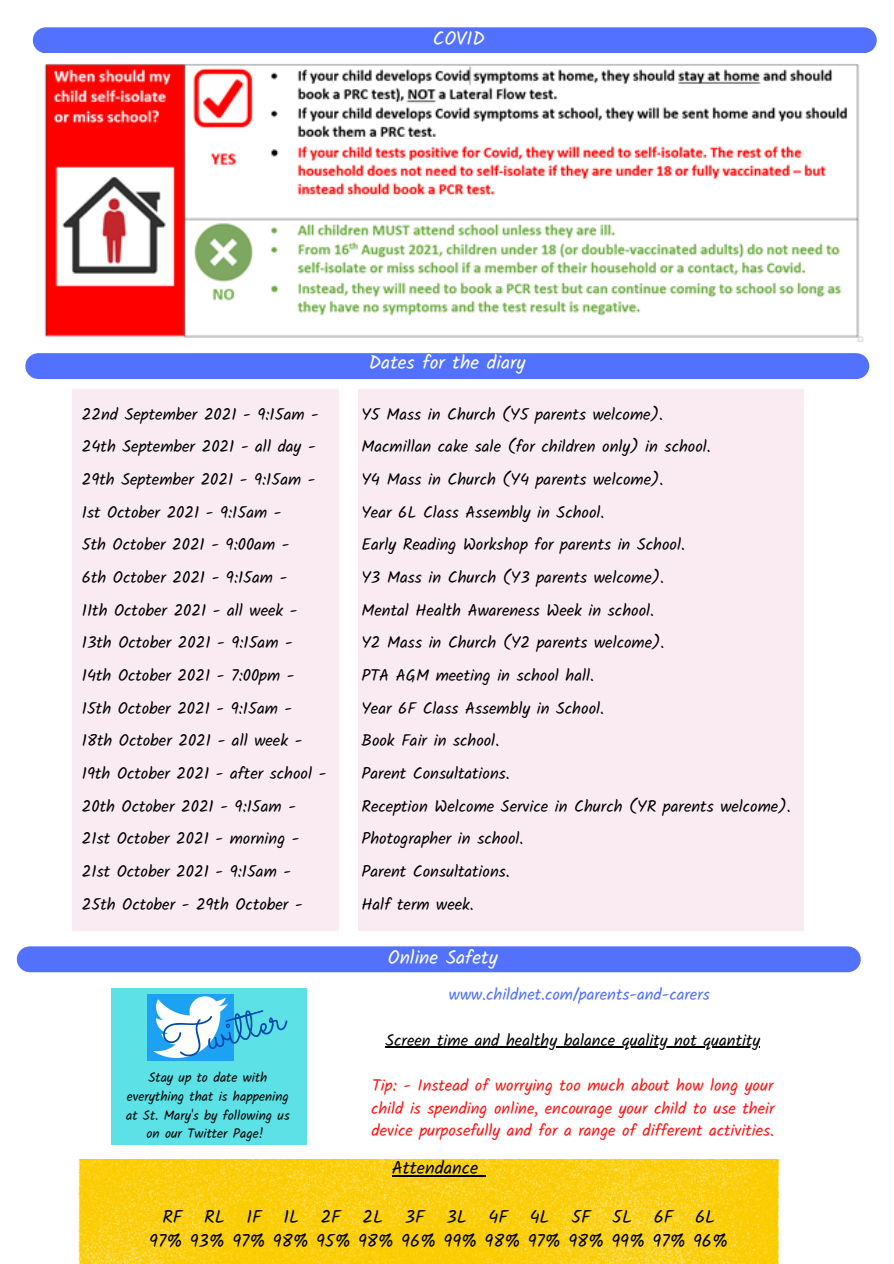
<style>
.page{position:relative;width:894px;height:1264px;background:#fff}
.page>*{position:absolute;margin:0;border:0;box-sizing:border-box;transform-origin:0 0}
.t1{font:47.4px "Sacramento";color:#004aad}
.t2{font:19.35px "Kalam";color:#fff}
.t3{font:18.15px "Kalam";color:#000}
.t4{font:16.5px "Kalam";color:#000}
.t5{font:16.5px/22.6px "Kalam";color:#ff1616;text-align:justify}
.t6{font:16.5px "Kalam";color:#5271ff}
.t7{font:13.35px/18.6px "Kalam";color:#000;text-align:center}
</style>
<div class="page">
<div style="left:38px;top:353px;width:818px;height:26px;background:#5271ff"></div>
<div style="left:72px;top:389px;width:267px;height:541px;background:#faebf2"></div>
<div style="left:358px;top:389px;width:445px;height:541px;background:#faebf2"></div>
<div style="left:111px;top:988px;width:195px;height:156px;background:#5ce1e6"></div>
<img style="left:148px;top:994px;width:85px;height:66px">
<div style="left:30px;top:946px;width:817px;height:26px;background:#5271ff"></div>
<div style="left:46px;top:27px;width:817px;height:26px;background:#5271ff"></div>
<img style="left:44px;top:64px;width:820px;height:277px">
<hr style="left:385px;top:1046px;width:374px;height:1px;background:#000">
<img style="left:79px;top:1159px;width:700px;height:104px">
<hr style="left:392px;top:1175px;width:86px;height:1px;background:#000">
<p class="t2" style="left:432px;top:27px;width:54px">COVID</p>
<p class="t4" style="left:82px;top:404px;width:238px">22nd September 2021 - 9:15am -</p>
<p class="t4" style="left:82px;top:437px;width:235px">24th September 2021 - all day -</p>
<p class="t4" style="left:82px;top:469px;width:235px">29th September 2021 - 9:15am -</p>
<p class="t4" style="left:82px;top:502px;width:201px">1st October 2021 - 9:15am -</p>
<p class="t4" style="left:82px;top:535px;width:209px">5th October 2021 - 9:00am -</p>
<p class="t4" style="left:82px;top:567px;width:207px">6th October 2021 - 9:15am -</p>
<p class="t4" style="left:82px;top:600px;width:217px">11th October 2021 - all week -</p>
<p class="t4" style="left:82px;top:633px;width:212px">13th October 2021 - 9:15am -</p>
<p class="t4" style="left:82px;top:665px;width:214px">14th October 2021 - 7:00pm -</p>
<p class="t4" style="left:82px;top:698px;width:212px">15th October 2021 - 9:15am -</p>
<p class="t4" style="left:82px;top:731px;width:222px">18th October 2021 - all week -</p>
<p class="t4" style="left:82px;top:763px;width:246px">19th October 2021 - after school -</p>
<p class="t4" style="left:82px;top:796px;width:215px">20th October 2021 - 9:15am -</p>
<p class="t4" style="left:82px;top:829px;width:219px">21st October 2021 - morning -</p>
<p class="t4" style="left:82px;top:861px;width:210px">21st October 2021 - 9:15am -</p>
<p class="t4" style="left:82px;top:894px;width:222px">25th October - 29th October -</p>
<p class="t2" style="left:369px;top:351px;width:158px">Dates for the diary</p>
<p class="t4" style="left:361px;top:404px;width:303px">Y5 Mass in Church (Y5 parents welcome).</p>
<p class="t4" style="left:361px;top:437px;width:351px">Macmillan cake sale (for children only) in school.</p>
<p class="t4" style="left:361px;top:469px;width:303px">Y4 Mass in Church (Y4 parents welcome).</p>
<p class="t4" style="left:361px;top:502px;width:244px">Year 6L Class Assembly in School.</p>
<p class="t4" style="left:361px;top:535px;width:325px">Early Reading Workshop for parents in School.</p>
<p class="t4" style="left:361px;top:567px;width:304px">Y3 Mass in Church (Y3 parents welcome).</p>
<p class="t4" style="left:361px;top:600px;width:294px">Mental Health Awareness Week in school.</p>
<p class="t4" style="left:361px;top:633px;width:304px">Y2 Mass in Church (Y2 parents welcome).</p>
<p class="t4" style="left:361px;top:665px;width:234px">PTA AGM meeting in school hall.</p>
<p class="t4" style="left:361px;top:698px;width:244px">Year 6F Class Assembly in School.</p>
<p class="t4" style="left:361px;top:731px;width:139px">Book Fair in school.</p>
<p class="t4" style="left:361px;top:763px;width:150px">Parent Consultations.</p>
<p class="t4" style="left:361px;top:796px;width:430px">Reception Welcome Service in Church (YR parents welcome).</p>
<p class="t4" style="left:361px;top:829px;width:163px">Photographer in school.</p>
<p class="t4" style="left:361px;top:861px;width:150px">Parent Consultations.</p>
<p class="t4" style="left:361px;top:894px;width:114px">Half term week.</p>
<p class="t2" style="left:388px;top:945px;width:111px">Online Safety</p>
<p class="t6" style="left:449px;top:984px;width:262px">www.childnet.com/parents-and-carers</p>
<p class="t4" style="left:385px;top:1030px;width:376px">Screen time and healthy balance quality not quantity</p>
<p class="t5" style="left:371px;top:1073px;width:405px">Tip: - Instead of worrying too much about how long your child is spending online, encourage your child to use their device purposefully and for a range of different activities.</p>
<p class="t3" style="left:392px;top:1157px;width:88px">Attendance</p>
<p class="t3" style="left:162px;top:1205px;width:554px">RF RL 1F 1L 2F 2L 3F 3L 4F 4L 5F 5L 6F 6L</p>
<p class="t3" style="left:149px;top:1230px;width:580px">97% 93% 97% 98% 95% 98% 96% 99% 98% 97% 98% 99% 97% 96%</p>
<p class="t1" style="left:157px;top:1019px;width:123px;rotate:-16deg">Twit er</p>
<p class="t7" style="left:126px;top:1068px;width:165px">Stay up to date with everything that is happening at St. Mary's by following us on our Twitter Page!</p>
</div>
